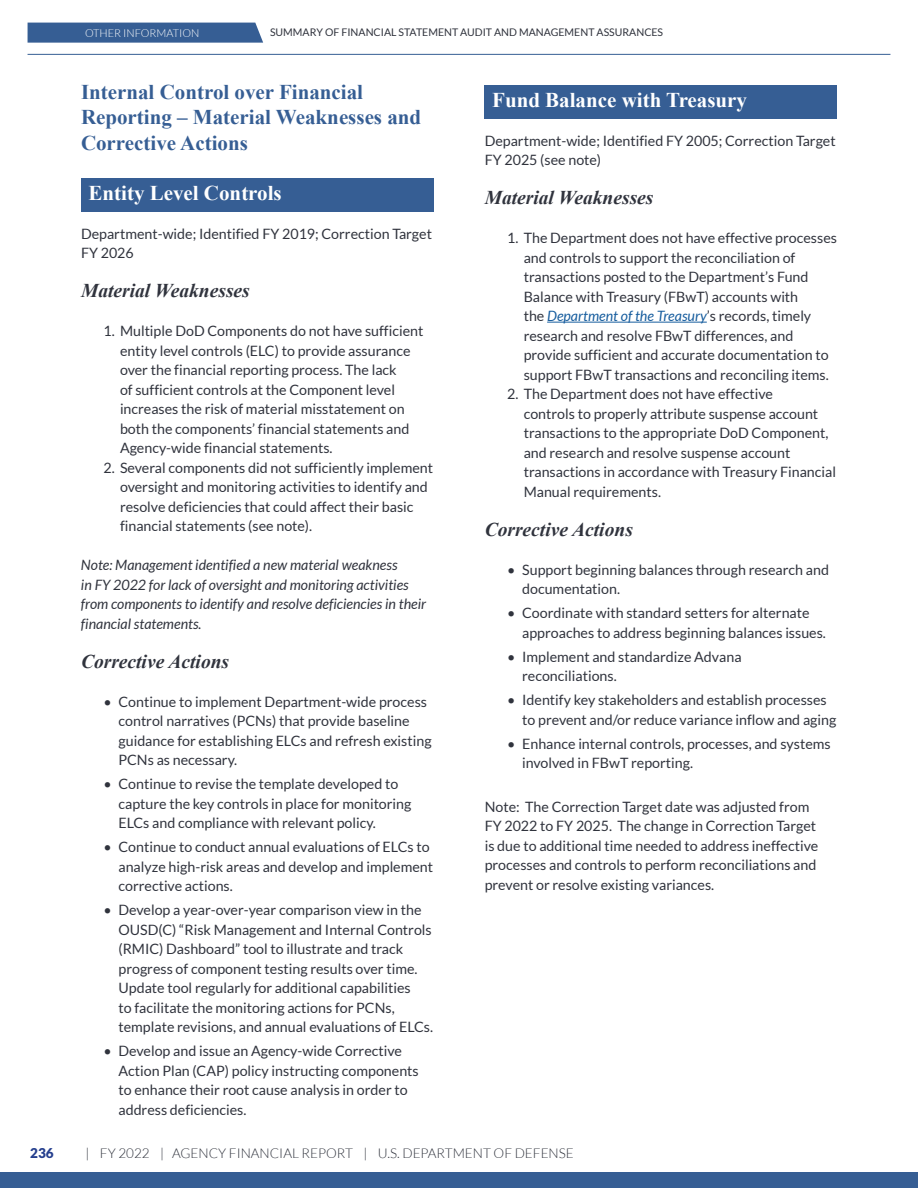
<style>
.page{position:relative;width:918px;height:1188px;background:#fff}
.page>*{position:absolute;margin:0;border:0;box-sizing:border-box;transform-origin:0 0}
.t1{font:700 21px/25.2px "Times New Roman";color:#365e94}
.t2{font:700 21px "Times New Roman";color:#fff}
.t3{font:italic 700 19.5px "Times New Roman";color:#30333d}
.t4{font:14.25px/19.5px "Lato";color:#30333d}
.t5{font:italic 14.25px/19.5px "Lato";color:#30333d}
.t6{font:300 13.5px "Lato";color:#30333d}
.t7{font:900 13.5px "Lato";color:#253f8e}
.t8{font:300 10.95px "Lato";color:#fff}
.t9{font:10.5px "Lato";color:#30333d}
.s1{font-style:italic;color:#175d9e}
</style>
<div class="page">
<hr style="left:28px;top:54px;width:862px;height:1px;background:#365e94">
<div style="left:28px;top:23px;width:235px;height:20px;background:#365e94"></div>
<div style="left:0;top:1172px;width:918px;height:16px;background:#365e94"></div>
<div style="left:81px;top:178px;width:352px;height:34px;background:#365e94"></div>
<div style="left:485px;top:85px;width:352px;height:34px;background:#365e94"></div>
<hr style="left:547px;top:322px;width:160px;height:1px;background:#175d9e">
<p class="t8" style="left:85px;top:27px;width:116px">OTHER INFORMATION</p>
<p class="t9" style="left:270px;top:27px;width:395px">SUMMARY OF FINANCIAL STATEMENT AUDIT AND MANAGEMENT ASSURANCES</p>
<h3 class="t1" style="left:81px;top:79px;width:342px">Internal Control over Financial<br>Reporting – Material Weaknesses and<br>Corrective Actions</h3>
<p class="t2" style="left:88px;top:178px;width:195px">Entity Level Controls</p>
<p class="t4" style="left:81px;top:224px;width:353px">Department-wide; Identified FY 2019; Correction Target<br>FY 2026</p>
<h4 class="t3" style="left:81px;top:277px;width:170px">Material Weaknesses</h4>
<p class="t4" style="left:120px;top:321px;width:305px;text-indent:-16px">1. Multiple DoD Components do not have sufficient entity level controls (ELC) to provide assurance over the financial reporting process. The lack<br>of sufficient controls at the Component level increases the risk of material misstatement on both the components’ financial statements and Agency-wide financial statements.</p>
<p class="t4" style="left:120px;top:458px;width:315px;text-indent:-16px">2. Several components did not sufficiently implement oversight and monitoring activities to identify and resolve deficiencies that could affect their basic financial statements (see note).</p>
<p class="t5" style="left:81px;top:556px;width:347px">Note: Management identified a new material weakness<br>in FY 2022 for lack of oversight and monitoring activities from components to identify and resolve deficiencies in their financial statements.</p>
<h4 class="t3" style="left:81px;top:648px;width:150px">Corrective Actions</h4>
<p class="t4" style="left:118px;top:692px;width:315px;text-indent:-15px">• Continue to implement Department-wide process control narratives (PCNs) that provide baseline guidance for establishing ELCs and refresh existing PCNs as necessary.</p>
<p class="t4" style="left:118px;top:774px;width:295px;text-indent:-15px">• Continue to revise the template developed to capture the key controls in place for monitoring<br>ELCs and compliance with relevant policy.</p>
<p class="t4" style="left:118px;top:837px;width:316px;text-indent:-15px">• Continue to conduct annual evaluations of ELCs to analyze high-risk areas and develop and implement corrective actions.</p>
<p class="t4" style="left:118px;top:900px;width:316px;text-indent:-15px">• Develop a year-over-year comparison view in the OUSD(C) “Risk Management and Internal Controls (RMIC) Dashboard” tool to illustrate and track progress of component testing results over time.<br>Update tool regularly for additional capabilities<br>to facilitate the monitoring actions for PCNs, template revisions, and annual evaluations of ELCs.</p>
<p class="t4" style="left:118px;top:1041px;width:302px;text-indent:-15px">• Develop and issue an Agency-wide Corrective Action Plan (CAP) policy instructing components to enhance their root cause analysis in order to address deficiencies.</p>
<p class="t2" style="left:492px;top:84px;width:256px">Fund Balance with Treasury</p>
<p class="t4" style="left:485px;top:131px;width:353px">Department-wide; Identified FY 2005; Correction Target<br>FY 2025 (see note)</p>
<h4 class="t3" style="left:485px;top:184px;width:170px">Material Weaknesses</h4>
<p class="t4" style="left:524px;top:228px;width:315px;text-indent:-16px">1. The Department does not have effective processes and controls to support the reconciliation of transactions posted to the Department’s Fund Balance with Treasury (FBwT) accounts with<br>the <span class="s1">Department of the Treasury</span>’s records, timely research and resolve FBwT differences, and provide sufficient and accurate documentation to support FBwT transactions and reconciling items.</p>
<p class="t4" style="left:524px;top:384px;width:314px;text-indent:-16px">2. The Department does not have effective<br>controls to properly attribute suspense account transactions to the appropriate DoD Component, and research and resolve suspense account transactions in accordance with Treasury Financial Manual requirements.</p>
<h4 class="t3" style="left:485px;top:515px;width:150px">Corrective Actions</h4>
<p class="t4" style="left:522px;top:560px;width:308px;text-indent:-15px">• Support beginning balances through research and documentation.</p>
<p class="t4" style="left:522px;top:603px;width:305px;text-indent:-15px">• Coordinate with standard setters for alternate approaches to address beginning balances issues.</p>
<p class="t4" style="left:522px;top:647px;width:221px;text-indent:-15px">• Implement and standardize Advana reconciliations.</p>
<p class="t4" style="left:522px;top:690px;width:316px;text-indent:-15px">• Identify key stakeholders and establish processes to prevent and/or reduce variance inflow and aging</p>
<p class="t4" style="left:522px;top:734px;width:310px;text-indent:-15px">• Enhance internal controls, processes, and systems involved in FBwT reporting.</p>
<p class="t4" style="left:485px;top:797px;width:335px">Note: The Correction Target date was adjusted from FY 2022 to FY 2025. The change in Correction Target is due to additional time needed to address ineffective processes and controls to perform reconciliations and prevent or resolve existing variances.</p>
<p class="t7" style="left:30px;top:1145px;width:25px">236</p>
<p class="t6" style="left:86px;top:1146px;width:490px">| FY 2022 | AGENCY FINANCIAL REPORT | U.S. DEPARTMENT OF DEFENSE</p>
</div>
